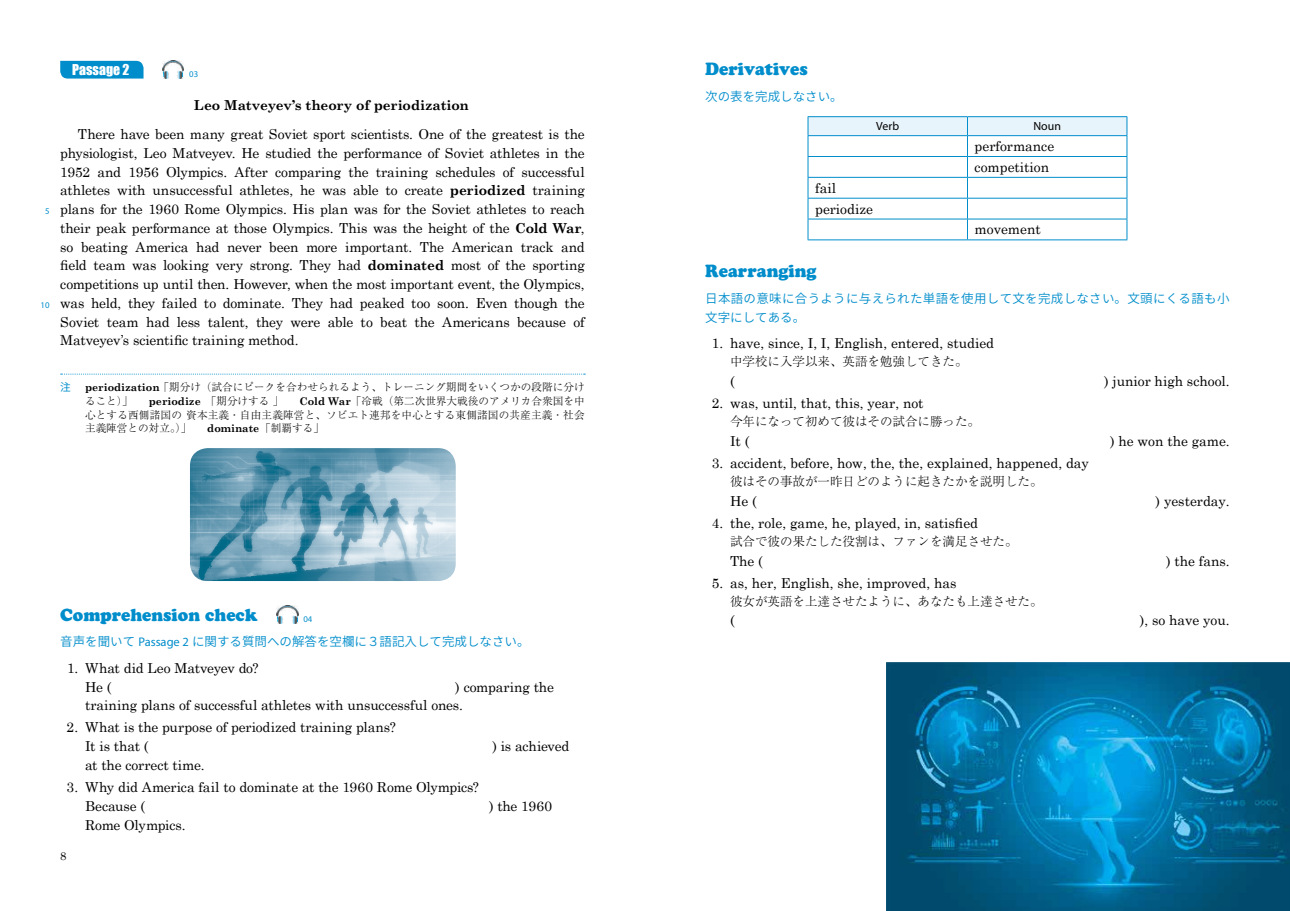
<style>
.page{position:relative;width:1290px;height:911px;background:#fff}
.page>*{position:absolute;margin:0;border:0;box-sizing:border-box;transform-origin:0 0}
.t1{font:17.5px "Cooper Black Std";color:#008dcb;scale:.95 1}
.t2{font:13.75px/18.8px "Century Schoolbook";color:#000}
.t3{font:700 13.75px "Century Schoolbook";letter-spacing:-.005em;color:#000}
.t4{font:13.75px/19px "Century Schoolbook";letter-spacing:-.02em;color:#000}
.t5{font:13.75px "Century Schoolbook";letter-spacing:-.025em;color:#000}
.t6{font:13.75px "Impact";color:#fff}
.t7{font:300 12.5px "Ryumin Pro";color:#000}
.t8{font:600 12.5px "Noto Sans JP";color:#008dcb}
.t9{font:600 12.5px/18.8px "Noto Sans JP";letter-spacing:.025em;color:#008dcb}
.t10{font:11.88px "Myriad Pro";color:#000}
.t11{font:11.25px "Century Schoolbook";color:#000}
.t12{font:300 10.62px/13.8px "Ryumin Pro";letter-spacing:.015em;color:#000;text-align:justify}
.t13{font:10.62px "Noto Sans JP";color:#008dcb}
.t14{font:8.75px "Myriad Pro";color:#008dcb}
.s1{font-weight:700}
.s2{font-family:"Century Schoolbook";font-weight:700}
.s3{font-family:"Myriad Pro";font-weight:400}
</style>
<div class="page">
<svg style="left:61px;top:374px;width:524px;height:1px"></svg>
<svg style="left:60px;top:61px;width:84px;height:18px"></svg>
<img style="left:163px;top:60px;width:21px;height:19px">
<img style="left:277px;top:605px;width:21px;height:19px">
<hr style="left:808px;top:116px;width:159px;height:1px;background:#008dcb">
<hr style="left:967px;top:116px;width:160px;height:1px;background:#008dcb">
<svg style="left:808px;top:117px;width:319px;height:122px"></svg>
<hr style="left:808px;top:239px;width:159px;height:1px;background:#008dcb">
<hr style="left:967px;top:239px;width:160px;height:1px;background:#008dcb">
<img style="left:190px;top:448px;width:266px;height:133px">
<img style="left:886px;top:662px;width:404px;height:249px">
<p class="t14" style="left:45px;top:205px;width:6px">5</p>
<p class="t14" style="left:41px;top:299px;width:10px">10</p>
<p class="t6" style="left:72px;top:59px;width:59px">Passage 2</p>
<p class="t14" style="left:189px;top:69px;width:10px">03</p>
<p class="t3" style="left:194px;top:96px;width:276px">Leo Matveyev’s theory of periodization</p>
<p class="t2" style="left:60px;top:124px;width:526px;text-align:justify;text-indent:18px">There have been many great Soviet sport scientists. One of the greatest is the physiologist, Leo Matveyev. He studied the performance of Soviet athletes in the 1952 and 1956 Olympics. After comparing the training schedules of successful athletes with unsuccessful athletes, he was able to create <span class="s1">periodized</span> training plans for the 1960 Rome Olympics. His plan was for the Soviet athletes to reach their peak performance at those Olympics. This was the height of the <span class="s1">Cold War</span>, so beating America had never been more important. The American track and field team was looking very strong. They had <span class="s1">dominated</span> most of the sporting competitions up until then. However, when the most important event, the Olympics, was held, they failed to dominate. They had peaked too soon. Even though the Soviet team had less talent, they were able to beat the Americans because of Matveyev’s scientific training method.</p>
<p class="t13" style="left:60px;top:381px;width:12px">注</p>
<p class="t12" style="left:85px;top:379px;width:501px"><span class="s2">periodization</span> 「期分け（試合にピークを合わせられるよう、トレーニング期間をいくつかの段階に分けること）」　　<span class="s2">periodize</span> 「期分けする」　　<span class="s2">Cold War</span>「冷戦（第二次世界大戦後のアメリカ合衆国を中心とする西側諸国の資本主義・自由主義陣営と、ソビエト連邦を中心とする東側諸国の共産主義・社会主義陣営との対立。）」　　<span class="s2">dominate</span> 「制覇する」</p>
<p class="t1" style="left:60px;top:604px;width:209px">Comprehension check</p>
<p class="t14" style="left:303px;top:614px;width:10px">04</p>
<p class="t8" style="left:60px;top:634px;width:471px">音声を聞いて <span class="s3">Passage 2</span> に関する質問への解答を空欄に３語記入して完成しなさい。</p>
<p class="t4" style="left:85px;top:658px;width:175px;text-indent:-18px">1. What did Leo Matveyev do?<br>He (</p>
<p class="t2" style="left:85px;top:677px;width:470px;text-indent:370px">) comparing the training plans of successful athletes with unsuccessful ones.</p>
<p class="t2" style="left:85px;top:717px;width:312px;text-indent:-18px">2. What is the purpose of periodized training plans?<br>It is that (</p>
<p class="t2" style="left:492px;top:736px;width:78px">) is achieved</p>
<p class="t2" style="left:85px;top:755px;width:121px">at the correct time.</p>
<p class="t2" style="left:85px;top:777px;width:395px;text-indent:-18px">3. Why did America fail to dominate at the 1960 Rome Olympics?<br>Because (</p>
<p class="t11" style="left:60px;top:848px;width:8px">8</p>
<p class="t5" style="left:85px;top:816px;width:102px">Rome Olympics.</p>
<p class="t2" style="left:489px;top:796px;width:64px">) the 1960</p>
<p class="t1" style="left:705px;top:58px;width:109px">Derivatives</p>
<p class="t8" style="left:705px;top:89px;width:139px">次の表を完成しなさい。</p>
<p class="t10" style="left:876px;top:119px;width:24px">Verb</p>
<p class="t10" style="left:1033px;top:119px;width:29px">Noun</p>
<p class="t2" style="left:974px;top:135px;width:81px;line-height:20.9px">performance competition</p>
<p class="t2" style="left:815px;top:177px;width:59px;line-height:20.9px">fail periodize</p>
<p class="t2" style="left:974px;top:220px;width:68px">movement</p>
<p class="t1" style="left:705px;top:261px;width:119px">Rearranging</p>
<p class="t9" style="left:705px;top:289px;width:526px">日本語の意味に合うように与えられた単語を使用して文を完成しなさい。文頭にくる語も小文字にしてある。</p>
<p class="t2" style="left:712px;top:334px;width:284px">1. have, since, I, I, English, entered, studied</p>
<p class="t7" style="left:730px;top:352px;width:239px">中学校に入学以来、英語を勉強してきた。</p>
<p class="t2" style="left:730px;top:371px;width:6px">(</p>
<p class="t2" style="left:1104px;top:371px;width:127px">) junior high school.</p>
<p class="t2" style="left:712px;top:393px;width:213px">2. was, until, that, this, year, not</p>
<p class="t7" style="left:730px;top:411px;width:251px">今年になって初めて彼はその試合に勝った。</p>
<p class="t2" style="left:730px;top:431px;width:21px">It (</p>
<p class="t2" style="left:1110px;top:431px;width:121px">) he won the game.</p>
<p class="t2" style="left:712px;top:453px;width:379px">3. accident, before, how, the, the, explained, happened, day</p>
<p class="t7" style="left:730px;top:471px;width:314px">彼はその事故が一昨日どのように起きたかを説明した。</p>
<p class="t2" style="left:730px;top:491px;width:28px">He (</p>
<p class="t2" style="left:1155px;top:491px;width:76px">) yesterday.</p>
<p class="t2" style="left:712px;top:513px;width:268px">4. the, role, game, he, played, in, satisfied</p>
<p class="t7" style="left:730px;top:531px;width:289px">試合で彼の果たした役割は、ファンを満足させた。</p>
<p class="t2" style="left:730px;top:551px;width:34px">The (</p>
<p class="t2" style="left:1166px;top:551px;width:65px">) the fans.</p>
<p class="t2" style="left:712px;top:573px;width:246px">5. as, her, English, she, improved, has</p>
<p class="t7" style="left:730px;top:591px;width:314px">彼女が英語を上達させたように、あなたも上達させた。</p>
<p class="t2" style="left:730px;top:611px;width:6px">(</p>
<p class="t2" style="left:1140px;top:611px;width:91px">), so have you.</p>
</div>
